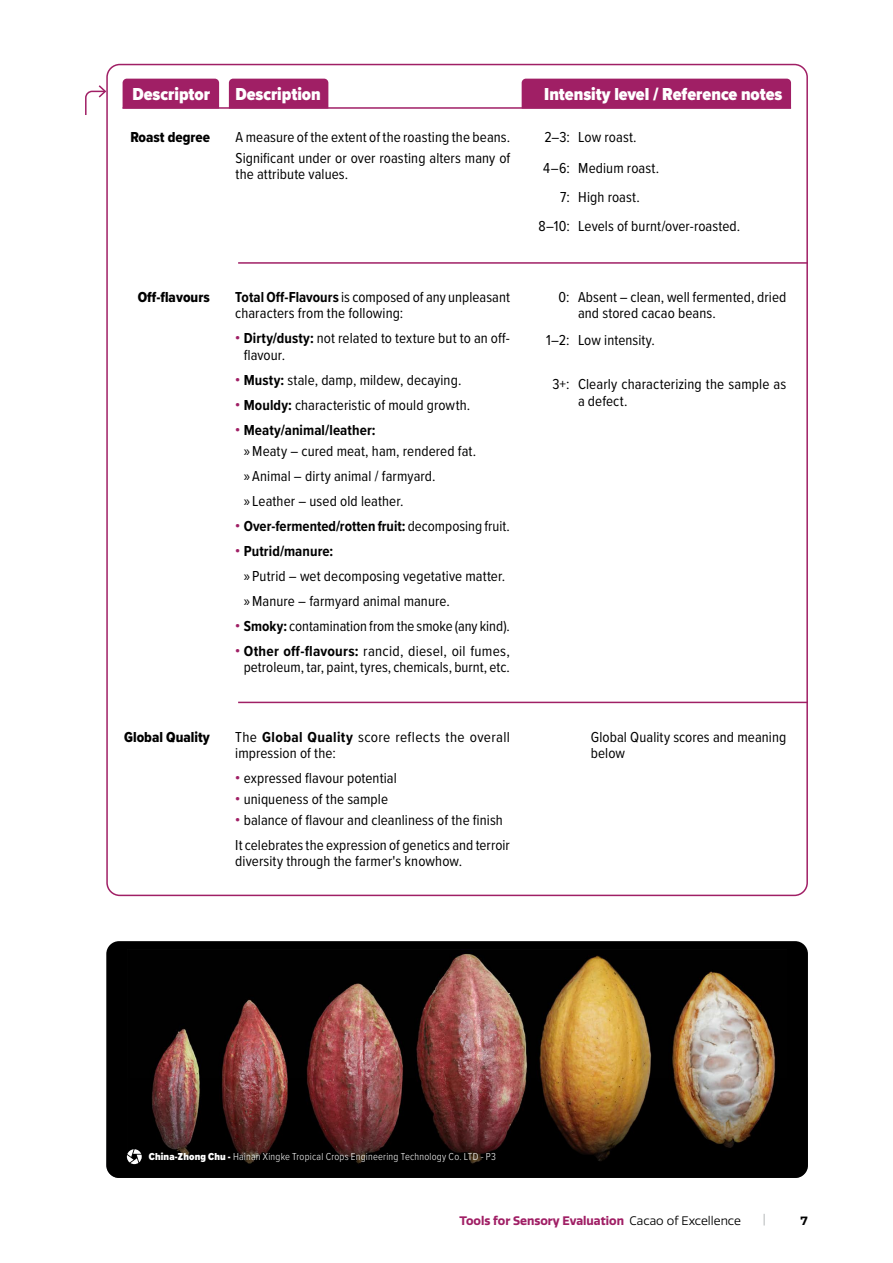
<style>
.page{position:relative;width:893px;height:1263px;background:#fff}
.page>*{position:absolute;margin:0;border:0;box-sizing:border-box;transform-origin:0 0}
.t1{font:900 18px "Proxima Nova Cond";color:#fff}
.t2{font:15px/16.5px "Proxima Nova Cond";letter-spacing:.005em;color:#000}
.t3{font:700 15px "Proxima Nova Cond";color:#000}
.t4{font:15px "Proxima Nova Cond Extrabld";color:#000}
.t5{font:700 12px "Quatro";color:#a01f65}
.t6{font:12px "Quatro";color:#b1b4b6}
.t7{font:700 12px "Montserrat";color:#000}
.t8{font:300 10.5px "Proxima Nova Cond";letter-spacing:.02em;color:#fff}
.s1{font-weight:700}
.s2{font-family:"Montserrat";font-weight:800;color:#a01f65}
.s3{font-family:"Myriad Pro"}
.s4{font-weight:400}
.s5{font-weight:900}
.s6{font-weight:400;color:#000}
</style>
<div class="page">
<svg style="left:85px;top:85px;width:21px;height:30px"></svg>
<hr style="left:238px;top:262px;width:570px;height:2px;background:#a01f65">
<hr style="left:238px;top:702px;width:570px;height:1px;background:#a01f65">
<div style="left:229px;top:79px;width:99px;height:28px;background:#a01f65"></div>
<div style="left:522px;top:79px;width:269px;height:28px;background:#a01f65"></div>
<div style="left:123px;top:79px;width:96px;height:28px;background:#a01f65"></div>
<hr style="left:123px;top:107px;width:668px;height:2px;background:#a01f65">
<div style="left:106px;top:941px;width:702px;height:237px;background:#000;border-radius:13px"></div>
<img style="left:154px;top:949px;width:622px;height:128px">
<img style="left:106px;top:1077px;width:702px;height:101px">
<svg style="left:127px;top:1149px;width:15px;height:15px"></svg>
<p class="t1" style="left:132px;top:81px;width:79px">Descriptor</p>
<p class="t1" style="left:236px;top:81px;width:87px">Description</p>
<p class="t1" style="left:544px;top:81px;width:240px">Intensity level / Reference notes</p>
<p class="t4" style="left:130px;top:126px;width:81px">Roast degree</p>
<p class="t2" style="left:236px;top:126px;width:276px;line-height:20.7px">A measure of the extent of the roasting the beans.<br>Significant under or over roasting alters many of</p>
<p class="t2" style="left:236px;top:165px;width:114px">the attribute values.</p>
<p class="t2" style="left:543px;top:121px;width:117px;line-height:31.2px">2–3: Low roast.<br>4–6: Medium roast.</p>
<p class="t2" style="left:539px;top:182px;width:203px;line-height:28.7px;text-indent:22px">7: High roast.<br>8–10: Levels of burnt/over-roasted.</p>
<p class="t4" style="left:138px;top:286px;width:74px">Off-flavours</p>
<p class="t2" style="left:235px;top:288px;width:276px"><span class="s1">Total Off-Flavours</span> is composed of any unpleasant characters from the following:</p>
<p class="t2" style="left:244px;top:330px;width:268px;text-indent:-9px"><span class="s2">∙</span> <span class="s1">Dirty/dusty:</span> not related to texture but to an off&shy;flavour.</p>
<p class="t2" style="left:235px;top:367px;width:237px;line-height:25px"><span class="s2">∙</span> <span class="s1">Musty:</span> stale, damp, mildew, decaying. <span class="s2">∙</span> <span class="s1">Mouldy:</span> characteristic of mould growth. <span class="s2">∙</span> <span class="s1">Meaty/animal/leather:</span></p>
<p class="t2" style="left:244px;top:442px;width:234px"><span class="s3">»</span>Meaty – cured meat, ham, rendered fat.</p>
<p class="t2" style="left:244px;top:467px;width:193px"><span class="s3">»</span> Animal – dirty animal / farmyard.</p>
<p class="t2" style="left:244px;top:492px;width:161px"><span class="s3">»</span> Leather – used old leather.</p>
<p class="t3" style="left:235px;top:515px;width:276px"><span class="s2">∙</span> Over-fermented/rotten fruit: <span class="s4">decomposing fruit.</span></p>
<p class="t3" style="left:235px;top:540px;width:100px"><span class="s2">∙</span> Putrid/manure:</p>
<p class="t2" style="left:244px;top:567px;width:263px"><span class="s3">»</span> Putrid – wet decomposing vegetative matter.</p>
<p class="t2" style="left:244px;top:592px;width:208px"><span class="s3">»</span>Manure – farmyard animal manure.</p>
<p class="t2" style="left:235px;top:617px;width:276px"><span class="s2">∙</span> <span class="s1">Smoky:</span> contamination from the smoke (any kind).</p>
<p class="t2" style="left:235px;top:642px;width:276px"><span class="s2">∙</span> <span class="s1">Other off-flavours:</span> rancid, diesel, oil fumes,</p>
<p class="t2" style="left:244px;top:658px;width:268px">petroleum, tar, paint, tyres, chemicals, burnt, etc.</p>
<p class="t4" style="left:124px;top:726px;width:87px">Global Quality</p>
<p class="t2" style="left:235px;top:728px;width:276px">The <span class="s1">Global Quality</span> score reflects the overall impression of the:</p>
<p class="t2" style="left:235px;top:767px;width:269px;line-height:20.7px"><span class="s2">∙</span> expressed flavour potential<br><span class="s2">∙</span> uniqueness of the sample<br><span class="s2">∙</span> balance of flavour and cleanliness of the finish</p>
<p class="t2" style="left:235px;top:836px;width:276px">It celebrates the expression of genetics and terroir diversity through the farmer's knowhow.</p>
<p class="t2" style="left:578px;top:288px;width:210px;text-indent:-20px">0: Absent – clean, well fermented, dried and stored cacao beans.</p>
<p class="t2" style="left:546px;top:332px;width:110px">1–2: Low intensity.</p>
<p class="t2" style="left:578px;top:375px;width:210px;text-indent:-25px">3+: Clearly characterizing the sample as a defect.</p>
<p class="t2" style="left:591px;top:728px;width:197px">Global Quality scores and meaning below</p>
<p class="t8" style="left:149px;top:1149px;width:349px"><span class="s5">China-Zhong Chu -</span> Hainan Xingke Tropical Crops Engineering Technology Co. LTD - P3</p>
<p class="t5" style="left:459px;top:1213px;width:283px">Tools for Sensory Evaluation <span class="s6">Cacao of Excellence</span></p>
<p class="t6" style="left:763px;top:1212px;width:4px">|</p>
<p class="t7" style="left:800px;top:1212px;width:9px">7</p>
</div>
